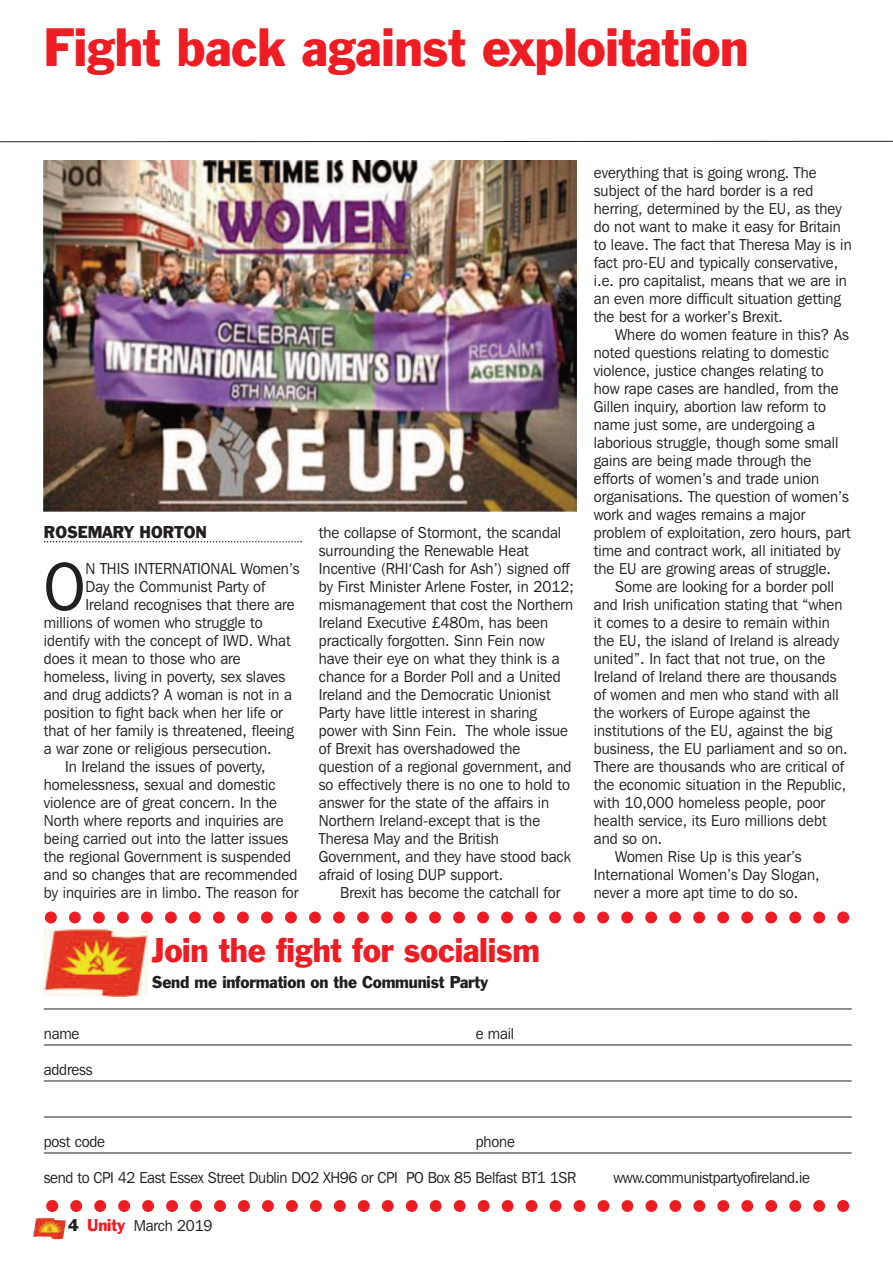
<style>
.page{position:relative;width:893px;height:1263px;background:#fff}
.page>*{position:absolute;margin:0;border:0;box-sizing:border-box;transform-origin:0 0}
.t1{font:67.65px "Franklin Gothic IT Cby BT";color:#231f20;scale:.95 1}
.t2{font:49.5px "Franklin Gothic BT";letter-spacing:-.01em;color:#ee1d23;scale:.95 1}
.t3{font:31.5px "Franklin Gothic BT";letter-spacing:-.01em;color:#ee1d23;scale:.95 1}
.t4{font:15.75px/18px "Franklin Gothic IT Cby BT";letter-spacing:.005em;color:#231f20;scale:.95 1}
.t5{font:15.75px "Franklin Gothic IT Cby BT";letter-spacing:-.02em;color:#231f20;scale:.95 1}
.t6{font:15.75px "Franklin Gothic BT";letter-spacing:-.01em;color:#231f20;scale:.95 1}
.s1{font-family:"Franklin Gothic BT"}
.s2{font-family:"Franklin Gothic BT";color:#ee1d23}
</style>
<div class="page">
<svg style="left:0;top:141px;width:893px;height:1px"></svg>
<img style="left:33px;top:1218px;width:33px;height:21px">
<svg style="left:44px;top:541px;width:258px;height:1px"></svg>
<img style="left:44px;top:161px;width:533px;height:350px">
<hr style="left:44px;top:1009px;width:808px;height:1px;background:#231f20">
<hr style="left:44px;top:1045px;width:808px;height:1px;background:#231f20">
<hr style="left:44px;top:1081px;width:808px;height:1px;background:#231f20">
<hr style="left:44px;top:1117px;width:808px;height:1px;background:#231f20">
<hr style="left:44px;top:1153px;width:808px;height:1px;background:#231f20">
<svg style="left:68px;top:911px;width:781px;height:12px"></svg>
<svg style="left:45px;top:911px;width:12px;height:12px"></svg>
<svg style="left:70px;top:1200px;width:779px;height:12px"></svg>
<svg style="left:46px;top:1200px;width:12px;height:12px"></svg>
<img style="left:43px;top:929px;width:104px;height:67px">
<h2 class="t2" style="left:44px;top:28px;width:743px">Fight back against exploitation</h2>
<p class="t6" style="left:44px;top:526px;width:173px">ROSEMARY HORTON</p>
<h1 class="t1" style="left:44px;top:563px;width:45px">O</h1>
<p class="t4" style="left:85px;top:561px;width:227px">N THIS INTERNATIONAL Women’s</p>
<p class="t4" style="left:85px;top:579px;width:191px">Day the Communist Party of</p>
<p class="t4" style="left:85px;top:597px;width:222px">Ireland recognises that there are</p>
<p class="t4" style="left:44px;top:615px;width:232px">millions of women who struggle to</p>
<p class="t4" style="left:44px;top:633px;width:261px">identify with the concept of IWD. What</p>
<p class="t4" style="left:44px;top:651px;width:209px">does it mean to those who are</p>
<p class="t4" style="left:44px;top:669px;width:256px">homeless, living in poverty, sex slaves</p>
<p class="t4" style="left:44px;top:687px;width:263px">and drug addicts? A woman is not in a</p>
<p class="t4" style="left:44px;top:705px;width:253px">position to fight back when her life or</p>
<p class="t4" style="left:44px;top:723px;width:265px">that of her family is threatened, fleeing</p>
<p class="t4" style="left:44px;top:741px;width:241px">a war zone or religious persecution.</p>
<p class="t4" style="left:65px;top:759px;width:213px">In Ireland the issues of poverty,</p>
<p class="t4" style="left:44px;top:777px;width:246px">homelessness, sexual and domestic</p>
<p class="t4" style="left:44px;top:795px;width:247px">violence are of great concern. In the</p>
<p class="t4" style="left:44px;top:813px;width:254px">North where reports and inquiries are</p>
<p class="t4" style="left:44px;top:831px;width:259px">being carried out into the latter issues</p>
<p class="t4" style="left:44px;top:849px;width:262px">the regional Government is suspended</p>
<p class="t4" style="left:44px;top:867px;width:268px">and so changes that are recommended</p>
<p class="t4" style="left:44px;top:885px;width:270px">by inquiries are in limbo. The reason for</p>
<p class="t4" style="left:319px;top:525px;width:270px">the collapse of Stormont, the scandal surrounding the Renewable Heat Incentive (RHI‘Cash for Ash’) signed off by First Minister Arlene Foster, in 2012; mismanagement that cost the Northern Ireland Executive £480m, has been practically forgotten. Sinn Fein now have their eye on what they think is a chance for a Border Poll and a United Ireland and the Democratic Unionist Party have little interest in sharing power with Sinn Fein. The whole issue of Brexit has overshadowed the question of a regional government, and so effectively there is no one to hold to answer for the state of the affairs in Northern Ireland-except that is the Theresa May and the British Government, and they have stood back afraid of losing DUP support.</p>
<p class="t4" style="left:340px;top:885px;width:233px">Brexit has become the catchall for</p>
<h3 class="t3" style="left:152px;top:938px;width:410px">Join the fight for socialism</h3>
<p class="t6" style="left:152px;top:976px;width:356px">Send me information on the Communist Party</p>
<p class="t4" style="left:44px;top:1026px;width:39px">name</p>
<p class="t4" style="left:476px;top:1026px;width:42px">e mail</p>
<p class="t4" style="left:44px;top:1062px;width:53px">address</p>
<p class="t4" style="left:594px;top:165px;width:273px">everything that is going wrong. The subject of the hard border is a red herring, determined by the EU, as they do not want to make it easy for Britain to leave. The fact that Theresa May is in fact pro-EU and typically conservative, i.e. pro capitalist, means that we are in an even more difficult situation getting the best for a worker’s Brexit.</p>
<p class="t4" style="left:594px;top:327px;width:272px;text-indent:21px">Where do women feature in this? As noted questions relating to domestic violence, justice changes relating to how rape cases are handled, from the Gillen inquiry, abortion law reform to name just some, are undergoing a laborious struggle, though some small gains are being made through the efforts of women’s and trade union organisations. The question of women’s work and wages remains a major problem of exploitation, zero hours, part time and contract work, all initiated by the EU are growing areas of struggle.</p>
<p class="t4" style="left:615px;top:579px;width:232px">Some are looking for a border poll</p>
<p class="t4" style="left:594px;top:597px;width:263px">and Irish unification stating that “when</p>
<p class="t4" style="left:594px;top:615px;width:250px">it comes to a desire to remain within</p>
<p class="t4" style="left:594px;top:633px;width:260px">the EU, the island of Ireland is already</p>
<p class="t4" style="left:594px;top:651px;width:245px">united”. In fact that not true, on the</p>
<p class="t4" style="left:594px;top:669px;width:257px">Ireland of Ireland there are thousands</p>
<p class="t4" style="left:594px;top:687px;width:259px">of women and men who stand with all</p>
<p class="t4" style="left:594px;top:705px;width:229px">the workers of Europe against the</p>
<p class="t4" style="left:594px;top:723px;width:252px">institutions of the EU, against the big</p>
<p class="t4" style="left:594px;top:741px;width:269px">business, the EU parliament and so on.</p>
<p class="t4" style="left:594px;top:759px;width:265px">There are thousands who are critical of</p>
<p class="t4" style="left:594px;top:777px;width:267px">the economic situation in the Republic,</p>
<p class="t4" style="left:594px;top:795px;width:245px">with 10,000 homeless people, poor</p>
<p class="t4" style="left:594px;top:813px;width:247px">health service, its Euro millions debt</p>
<p class="t4" style="left:594px;top:831px;width:74px">and so on.</p>
<p class="t4" style="left:615px;top:849px;width:198px">Women Rise Up is this year’s</p>
<p class="t4" style="left:594px;top:867px;width:239px">International Women’s Day Slogan,</p>
<p class="t4" style="left:594px;top:885px;width:217px">never a more apt time to do so.</p>
<p class="t4" style="left:44px;top:1134px;width:66px">post code</p>
<p class="t4" style="left:476px;top:1134px;width:43px">phone</p>
<p class="t5" style="left:44px;top:1172px;width:562px">send to CPI 42 East Essex Street Dublin DO2 XH96 or CPI PO Box 85 Belfast BT1 1SR</p>
<p class="t5" style="left:613px;top:1172px;width:208px">www.communistpartyofireland.ie</p>
<p class="t4" style="left:68px;top:1218px;width:154px"><span class="s1">4</span> <span class="s2">Unity</span> March 2019</p>
</div>
